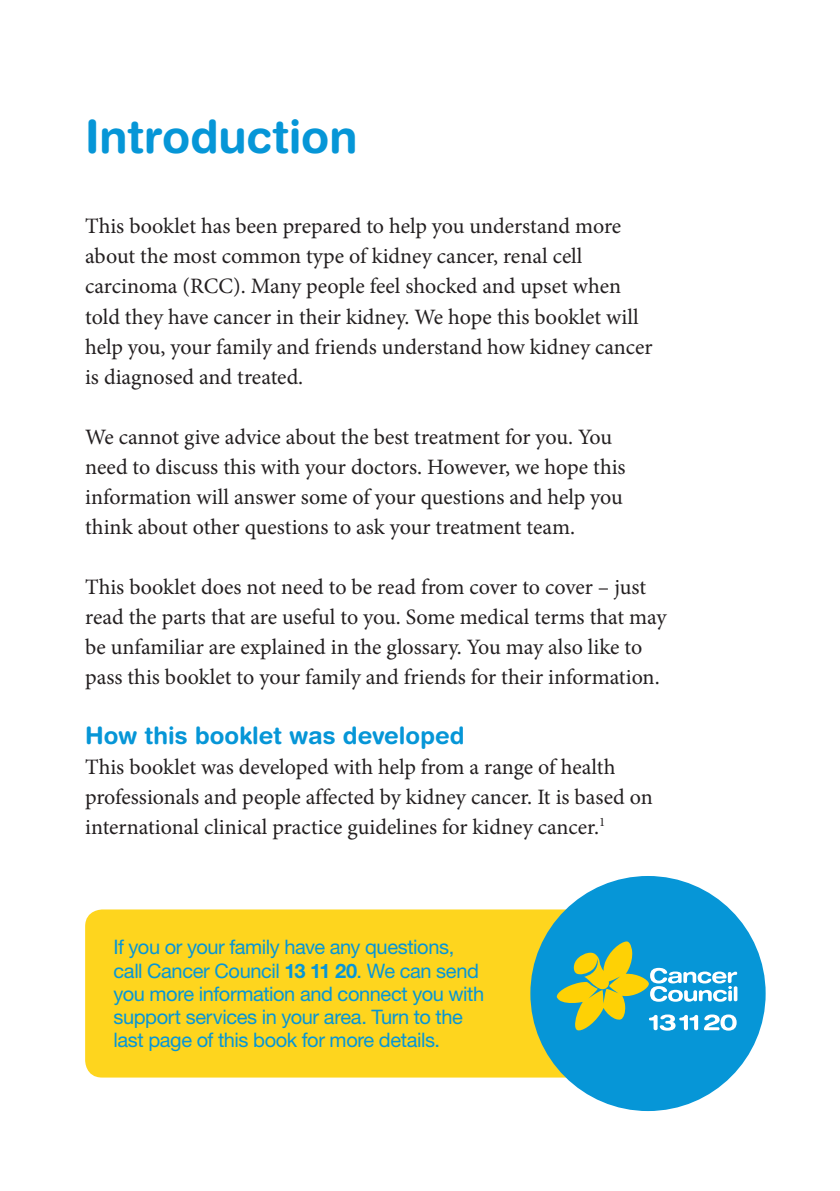
<style>
.page{position:relative;width:840px;height:1191px;background:#fff}
.page>*{position:absolute;margin:0;border:0;box-sizing:border-box;transform-origin:0 0}
._1__Ahead{font:700 46px "Helvetica Rounded LT Std";color:#0696d7}
._3__Chead{font:700 24px "Helvetica Rounded LT Std";color:#0696d7}
._4__Body_Copy{font:22px/30px "Minion Pro";color:#231f20}
.Back_Cover_copy{font:20px/23px "Helvetica Neue LT Std";letter-spacing:-.02em;color:#0696d7}
.s1{font-weight:700}
</style>
<div class="page">
<div style="left:85px;top:909px;width:641px;height:168px;background:#fed51e;border-radius:17px"></div>
<div style="left:530px;top:876px;width:235px;height:235px;background:#0696d7;border-radius:50%"></div>
<svg style="left:556px;top:941px;width:181px;height:90px"></svg>
<p class="_1__Ahead" style="left:85px;top:109px;width:274px">Introduction</p>
<p class="_4__Body_Copy" style="left:85px;top:211px;width:568px">This booklet has been prepared to help you understand more about the most common type of kidney cancer, renal cell carcinoma (RCC). Many people feel shocked and upset when told they have cancer in their kidney. We hope this booklet will help you, your family and friends understand how kidney cancer is diagnosed and treated.</p>
<p class="_4__Body_Copy" style="left:85px;top:421px;width:541px">We cannot give advice about the best treatment for you. You need to discuss this with your doctors. However, we hope this information will answer some of your questions and help you think about other questions to ask your treatment team.</p>
<p class="_4__Body_Copy" style="left:85px;top:571px;width:582px">This booklet does not need to be read from cover to cover – just read the parts that are useful to you. Some medical terms that may be unfamiliar are explained in the glossary. You may also like to pass this booklet to your family and friends for their information.</p>
<p class="_3__Chead" style="left:85px;top:720px;width:380px">How this booklet was developed</p>
<p class="_4__Body_Copy" style="left:85px;top:751px;width:569px">This booklet was developed with help from a range of health professionals and people affected by kidney cancer. It is based on international clinical practice guidelines for kidney cancer.<sup>1</sup></p>
<p class="Back_Cover_copy" style="left:113px;top:935px;width:372px">If you or your family have any questions, call Cancer Council <span class="s1">13 11 20</span>. We can send you more information and connect you with support services in your area. Turn to the last page of this book for more details.</p>
</div>
